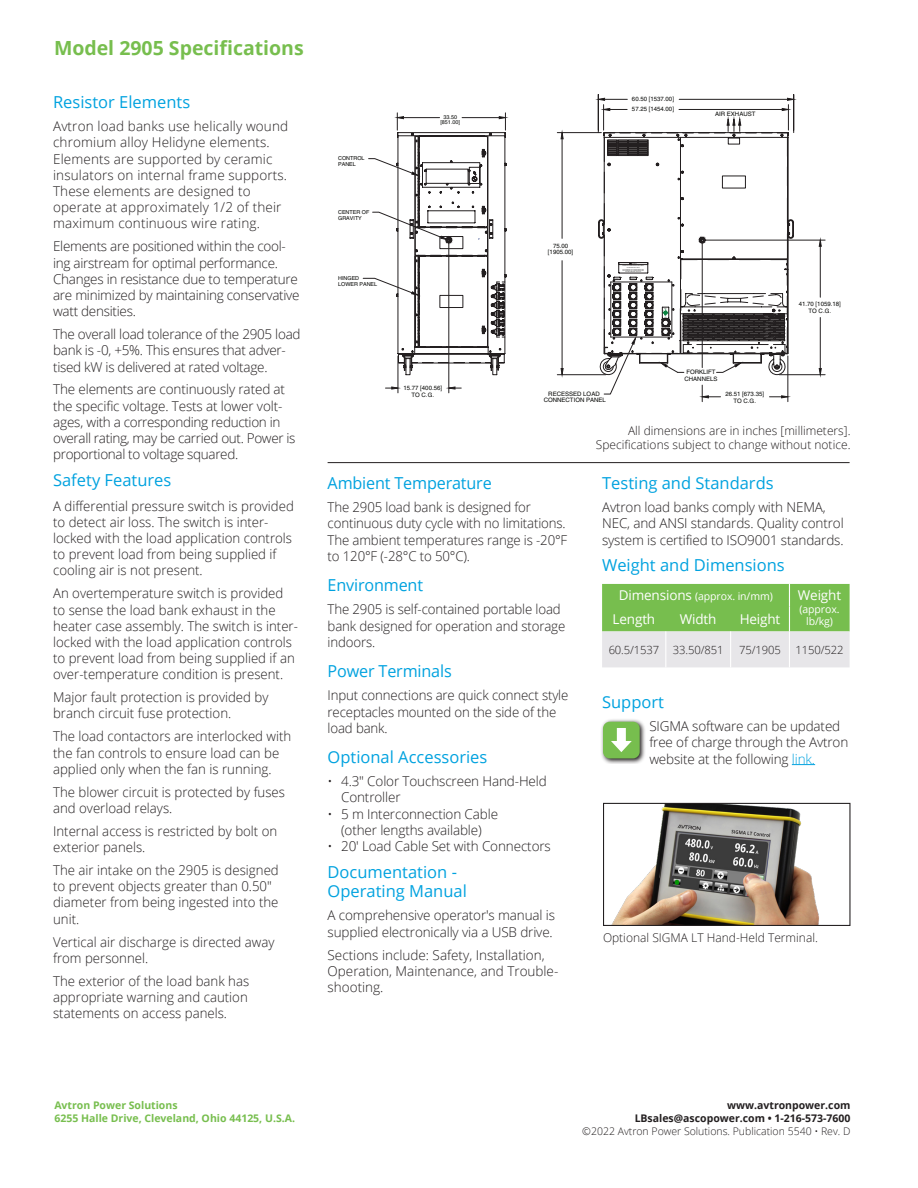
<style>
.page{position:relative;width:918px;height:1188px;background:#fff}
.page>*{position:absolute;margin:0;border:0;box-sizing:border-box;transform-origin:0 0}
.Data_sheet_2nd_SUBHE{font:700 19.5px "Open Sans";color:#77be4e}
.Data_sheet_2nd_SUBHE-2{font:16.5px "Open Sans";color:#00a2df}
.Front_Page-Body-EB{font:16.5px/19.8px "Open Sans";letter-spacing:-.01em;color:#00a2df}
.Front_Page-Body-EB-2{font:300 13.5px/16.2px "Open Sans";color:#231f20}
.Back_Page-Body-EB{font:300 13.5px/16.2px "Open Sans";letter-spacing:-.01em;color:#231f20}
.Back_Page-Body-EB-2{font:300 13.5px/16.2px "Open Sans";letter-spacing:.01em;color:#231f20}
.Data_sheet_2nd_SUBHE-3{font:300 13.5px/16.2px "Open Sans";letter-spacing:-.01em;color:#231f20}
.Back_Page-Body-EB-3{font:13.5px "Open Sans";letter-spacing:-.01em;color:#fff}
.Data_sheet_2nd_SUBHE-4{font:13.5px "Open Sans";letter-spacing:-.01em;color:#fff}
.Notation-EB{font:300 12px "Open Sans";color:#231f20}
.Data_sheet_2nd_SUBHE-5{font:300 12px "Open Sans";color:#231f20}
.Data_sheet_2nd_SUBHE-6{font:300 11.25px "Open Sans";letter-spacing:-.01em;color:#231f20}
.t1{font:700 10.5px "Open Sans";color:#77be4e}
.t2{font:700 10.5px/12.6px "Open Sans";color:#231f20;text-align:right}
.t3{font:300 10.5px "Open Sans";color:#231f20}
.Back_Page-Body-EB-4{font:10.5px "Open Sans";letter-spacing:-.01em;color:#fff}
.Data_sheet_2nd_SUBHE-7{font:10.5px "Open Sans";letter-spacing:-.01em;color:#fff}
.t4{font:6px/7.1px "Helvetica";color:#040503;text-align:center}
.t5{font:5.4px/5.8px "Helvetica";color:#040503}
.s1{font-size:13.5px}
.s2{color:#00a2df}
</style>
<div class="page">
<hr style="left:328px;top:462px;width:522px;height:1px;background:#231f20">
<svg style="left:792px;top:764px;width:23px;height:1px"></svg>
<svg style="left:602px;top:584px;width:248px;height:83px;background:#a8cf91"></svg>
<img style="left:612px;top:805px;width:207px;height:119px">
<div style="left:603px;top:803px;width:248px;height:123px;border:1px solid #231f20"></div>
<svg style="left:601px;top:719px;width:44px;height:45px"></svg>
<div style="left:603px;top:722px;width:37px;height:36px;background:#77be4e;border-radius:7px"></div>
<div style="left:617px;top:728px;width:9px;height:17px;background:#fff"></div>
<svg style="left:611px;top:741px;width:21px;height:11px"></svg>
<hr style="left:598px;top:94px;width:1px;height:36px;background:#231f20">
<hr style="left:793px;top:94px;width:1px;height:36px;background:#231f20">
<hr style="left:779px;top:374px;width:46px;height:1px;background:#231f20">
<hr style="left:705px;top:240px;width:120px;height:1px;background:#231f20">
<hr style="left:820px;top:318px;width:1px;height:51px;background:#231f20">
<hr style="left:820px;top:246px;width:1px;height:51px;background:#231f20">
<svg style="left:818px;top:368px;width:4px;height:7px"></svg>
<svg style="left:818px;top:239px;width:4px;height:8px"></svg>
<hr style="left:788px;top:356px;width:1px;height:46px;background:#231f20">
<svg style="left:363px;top:98px;width:431px;height:301px"></svg>
<p class="Data_sheet_2nd_SUBHE" style="left:54px;top:35px;width:251px">Model 2905 Specifications</p>
<p class="Data_sheet_2nd_SUBHE-2" style="left:53px;top:91px;width:139px">Resistor Elements</p>
<p class="Back_Page-Body-EB-2" style="left:53px;top:118px;width:237px">Avtron load banks use helically wound chromium alloy Helidyne elements.<br>Elements are supported by ceramic insulators on internal frame supports.<br>These elements are designed to operate at approximately 1/2 of their maximum continuous wire rating.</p>
<p class="Back_Page-Body-EB" style="left:53px;top:238px;width:248px">Elements are positioned within the cool&shy;ing airstream for optimal performance.<br>Changes in resistance due to temperature are minimized by maintaining conservative watt densities.</p>
<p class="Back_Page-Body-EB" style="left:53px;top:326px;width:249px">The overall load tolerance of the 2905 load bank is -0, +5%. This ensures that adver&shy;tised kW is delivered at rated voltage.</p>
<p class="Back_Page-Body-EB" style="left:53px;top:381px;width:244px">The elements are continuously rated at the specific voltage. Tests at lower volt&shy;ages, with a corresponding reduction in overall rating, may be carried out. Power is proportional to voltage squared.</p>
<p class="Data_sheet_2nd_SUBHE-2" style="left:53px;top:469px;width:120px">Safety Features</p>
<p class="Front_Page-Body-EB-2" style="left:53px;top:497px;width:242px">A differential pressure switch is provided to detect air loss. The switch is inter&shy;locked with the load application controls to prevent load from being supplied if cooling air is not present.</p>
<p class="Front_Page-Body-EB-2" style="left:53px;top:585px;width:246px">An overtemperature switch is provided to sense the load bank exhaust in the heater case assembly. The switch is inter&shy;locked with the load application controls to prevent load from being supplied if an over-temperature condition is present.</p>
<p class="Front_Page-Body-EB-2" style="left:53px;top:689px;width:217px">Major fault protection is provided by branch circuit fuse protection.</p>
<p class="Front_Page-Body-EB-2" style="left:53px;top:728px;width:240px">The load contactors are interlocked with the fan controls to ensure load can be applied only when the fan is running.</p>
<p class="Front_Page-Body-EB-2" style="left:53px;top:783px;width:233px">The blower circuit is protected by fuses and overload relays.</p>
<p class="Front_Page-Body-EB-2" style="left:53px;top:823px;width:226px">Internal access is restricted by bolt on exterior panels.</p>
<p class="Front_Page-Body-EB-2" style="left:53px;top:862px;width:227px">The air intake on the 2905 is designed to prevent objects greater than 0.50" diameter from being ingested into the unit.</p>
<p class="Front_Page-Body-EB-2" style="left:53px;top:933px;width:223px">Vertical air discharge is directed away from personnel.</p>
<p class="Front_Page-Body-EB-2" style="left:53px;top:972px;width:198px;text-align:justify">The exterior of the load bank has appropriate warning and caution statements on access panels.</p>
<p class="t5" style="left:338px;top:156px;width:28px">CONTROL<br>PANEL</p>
<p class="t5" style="left:338px;top:209px;width:33px">CENTER OF<br>GRAVITY</p>
<p class="t5" style="left:338px;top:275px;width:41px">HINGED<br>LOWER PANEL</p>
<p class="t5" style="left:440px;top:114px;width:21px;line-height:5.4px;text-align:center">33.50 [851.00]</p>
<p class="t4" style="left:403px;top:384px;width:40px">15.77 [400.56]<br>TO C.G.</p>
<p class="t4" style="left:632px;top:96px;width:44px">60.50 [1537.00]</p>
<p class="t4" style="left:632px;top:105px;width:44px">57.25 [1454.00]</p>
<p class="t4" style="left:715px;top:111px;width:42px">AIR EXHAUST</p>
<p class="t4" style="left:548px;top:243px;width:27px;line-height:5.4px">75.00 [1905.00]</p>
<p class="t4" style="left:685px;top:369px;width:34px;line-height:6.4px">FORKLIFT<br>CHANNELS</p>
<p class="t4" style="left:544px;top:390px;width:64px;line-height:6.4px">RECESSED LOAD<br>CONNECTION PANEL</p>
<p class="t4" style="left:725px;top:390px;width:40px">26.51 [673.35]<br>TO C.G.</p>
<p class="t4" style="left:799px;top:300px;width:44px">41.70 [1059.18]<br>TO C.G.</p>
<p class="Notation-EB" style="left:628px;top:422px;width:224px">All dimensions are in inches [millimeters].</p>
<p class="Notation-EB" style="left:596px;top:436px;width:256px">Specifications subject to change without notice.</p>
<p class="Front_Page-Body-EB" style="left:328px;top:473px;width:166px">Ambient Temperature</p>
<p class="Front_Page-Body-EB-2" style="left:328px;top:499px;width:241px">The 2905 load bank is designed for continuous duty cycle with no limitations.<br>The ambient temperatures range is -20°F to 120°F (-28°C to 50°C).</p>
<p class="Front_Page-Body-EB" style="left:328px;top:575px;width:97px">Environment</p>
<p class="Front_Page-Body-EB-2" style="left:328px;top:601px;width:239px">The 2905 is self-contained portable load bank designed for operation and storage indoors.</p>
<p class="Front_Page-Body-EB" style="left:328px;top:661px;width:126px">Power Terminals</p>
<p class="Front_Page-Body-EB-2" style="left:328px;top:687px;width:242px">Input connections are quick connect style receptacles mounted on the side of the load bank.</p>
<p class="Data_sheet_2nd_SUBHE-2" style="left:328px;top:746px;width:161px">Optional Accessories</p>
<p class="Back_Page-Body-EB" style="left:341px;top:773px;width:207px;text-indent:-14px">• 4.3" Color Touchscreen Hand-Held<br>Controller</p>
<p class="Back_Page-Body-EB" style="left:328px;top:805px;width:172px;text-align:center">• 5 m Interconnection Cable (other lengths available)</p>
<p class="Back_Page-Body-EB" style="left:328px;top:838px;width:225px">• 20' Load Cable Set with Connectors</p>
<p class="Front_Page-Body-EB" style="left:328px;top:861px;width:141px">Documentation -<br>Operating Manual</p>
<p class="Back_Page-Body-EB" style="left:328px;top:907px;width:229px">A comprehensive operator's manual is supplied electronically via a USB drive.</p>
<p class="Back_Page-Body-EB" style="left:328px;top:946px;width:232px">Sections include: Safety, Installation,<br>Operation, Maintenance, and Trouble&shy;shooting.</p>
<p class="Data_sheet_2nd_SUBHE-2" style="left:602px;top:472px;width:173px">Testing and Standards</p>
<p class="Data_sheet_2nd_SUBHE-3" style="left:602px;top:499px;width:243px">Avtron load banks comply with NEMA,<br>NEC, and ANSI standards. Quality control system is certified to ISO9001 standards.</p>
<p class="Data_sheet_2nd_SUBHE-2" style="left:602px;top:554px;width:184px">Weight and Dimensions</p>
<p class="Back_Page-Body-EB-4" style="left:619px;top:589px;width:156px"><span class="s1">Dimensions</span> (approx. in/mm)</p>
<p class="Data_sheet_2nd_SUBHE-4" style="left:798px;top:586px;width:45px">Weight</p>
<p class="Data_sheet_2nd_SUBHE-7" style="left:800px;top:602px;width:42px">(approx.</p>
<p class="Back_Page-Body-EB-3" style="left:613px;top:610px;width:44px">Length</p>
<p class="Back_Page-Body-EB-3" style="left:680px;top:610px;width:38px">Width</p>
<p class="Back_Page-Body-EB-3" style="left:740px;top:610px;width:42px">Height</p>
<p class="Data_sheet_2nd_SUBHE-7" style="left:806px;top:614px;width:28px">lb/kg)</p>
<p class="Data_sheet_2nd_SUBHE-6" style="left:609px;top:642px;width:52px">60.5/1537</p>
<p class="Data_sheet_2nd_SUBHE-6" style="left:673px;top:642px;width:52px">33.50/851</p>
<p class="Data_sheet_2nd_SUBHE-6" style="left:739px;top:642px;width:43px">75/1905</p>
<p class="Data_sheet_2nd_SUBHE-6" style="left:796px;top:642px;width:50px">1150/522</p>
<p class="Data_sheet_2nd_SUBHE-2" style="left:602px;top:691px;width:63px">Support</p>
<p class="Data_sheet_2nd_SUBHE-3" style="left:649px;top:718px;width:201px">SIGMA software can be updated free of charge through the Avtron website at the following <span class="s2">link.</span></p>
<p class="Data_sheet_2nd_SUBHE-5" style="left:603px;top:929px;width:216px">Optional SIGMA LT Hand-Held Terminal.</p>
<p class="t1" style="left:54px;top:1098px;width:125px">Avtron Power Solutions</p>
<p class="t1" style="left:54px;top:1110px;width:242px">6255 Halle Drive, Cleveland, Ohio 44125, U.S.A.</p>
<p class="t2" style="left:635px;top:1099px;width:217px">www.avtronpower.com<br>LBsales@ascopower.com • 1-216-573-7600</p>
<p class="t3" style="left:582px;top:1124px;width:270px">©2022 Avtron Power Solutions. Publication 5540 • Rev. D</p>
</div>
